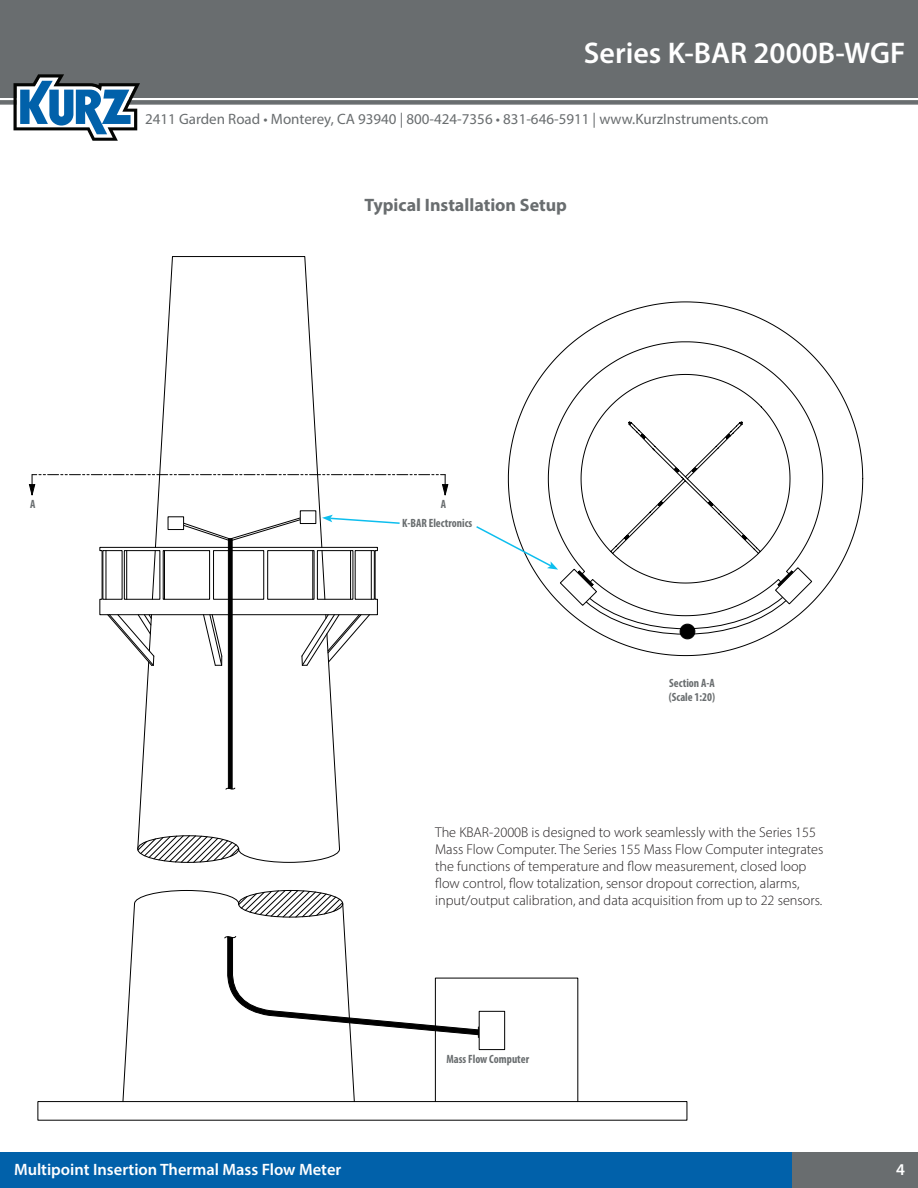
<style>
.page{position:relative;width:918px;height:1188px;background:#fff}
.page>*{position:absolute;margin:0;border:0;box-sizing:border-box;transform-origin:0 0}
.Header_productName_w{font:600 30px "Myriad Pro";color:#fff}
.Figure_keytable{font:700 18px "Myriad Pro";color:#696d6f}
.t1{font:600 16.5px "Myriad Pro";color:#fff}
.t2{font:15px "Myriad Pro";color:#696d6f}
.Body{font:300 14.25px/17.1px "Myriad Pro";color:#231f20}
.Figure_callout_cente{font:700 condensed 12px "Myriad Pro";color:#696d6f}
.t3{font:8.4px "Century Gothic";color:#000}
.t4{font:6.75px/8.1px "Arial";color:#000;text-align:center}
</style>
<div class="page">
<div style="left:0;top:0;width:918px;height:97px;background:#696d6f"></div>
<div style="left:1px;top:1152px;width:791px;height:36px;background:#0161aa"></div>
<div style="left:792px;top:1152px;width:126px;height:36px;background:#696d6f"></div>
<svg style="left:0;top:74px;width:918px;height:67px"></svg>
<svg style="left:156px;top:256px;width:165px;height:259px"></svg>
<svg style="left:29px;top:474px;width:420px;height:22px"></svg>
<svg style="left:122px;top:890px;width:456px;height:212px"></svg>
<div style="left:479px;top:1011px;width:26px;height:39px;border:1px solid #000"></div>
<div style="left:300px;top:511px;width:16px;height:13px;background:#fff"></div>
<svg style="left:508px;top:301px;width:355px;height:355px"></svg>
<svg style="left:548px;top:341px;width:275px;height:275px"></svg>
<div style="left:680px;top:624px;width:15px;height:15px;background:#000;border-radius:50%"></div>
<div style="left:680px;top:624px;width:15px;height:15px;border:1px solid #000;border-radius:50%"></div>
<svg style="left:99px;top:515px;width:301px;height:348px"></svg>
<svg style="left:476px;top:525px;width:336px;height:110px"></svg>
<p class="Header_productName_w" style="left:584px;top:34px;width:323px">Series K-BAR 2000B-WGF</p>
<p class="t2" style="left:145px;top:110px;width:625px">2411 Garden Road • Monterey, CA 93940 | 800-424-7356 • 831-646-5911 | www.KurzInstruments.com</p>
<p class="Figure_keytable" style="left:364px;top:193px;width:204px">Typical Installation Setup</p>
<p class="t3" style="left:29px;top:495px;width:8px">A</p>
<p class="t3" style="left:442px;top:495px;width:8px">A</p>
<p class="Figure_callout_cente" style="left:30px;top:496px;width:7px">A</p>
<p class="Figure_callout_cente" style="left:441px;top:496px;width:7px">A</p>
<p class="Figure_callout_cente" style="left:402px;top:515px;width:71px">K-BAR Electronics</p>
<p class="Figure_callout_cente" style="left:669px;top:675px;width:47px">Section A-A</p>
<p class="Figure_callout_cente" style="left:669px;top:689px;width:48px">(Scale 1:20)</p>
<p class="t4" style="left:668px;top:683px;width:45px">SECTION A-A (SCALE 1:20)</p>
<p class="Body" style="left:435px;top:823px;width:390px">The KBAR-2000B is designed to work seamlessly with the Series 155<br>Mass Flow Computer. The Series 155 Mass Flow Computer integrates the functions of temperature and flow measurement, closed loop flow control, flow totalization, sensor dropout correction, alarms, input/output calibration, and data acquisition from up to 22 sensors.</p>
<p class="t1" style="left:14px;top:1158px;width:329px">Multipoint Insertion Thermal Mass Flow Meter</p>
<p class="Figure_callout_cente" style="left:446px;top:1051px;width:84px">Mass Flow Computer</p>
<p class="t1" style="left:896px;top:1158px;width:10px">4</p>
</div>
